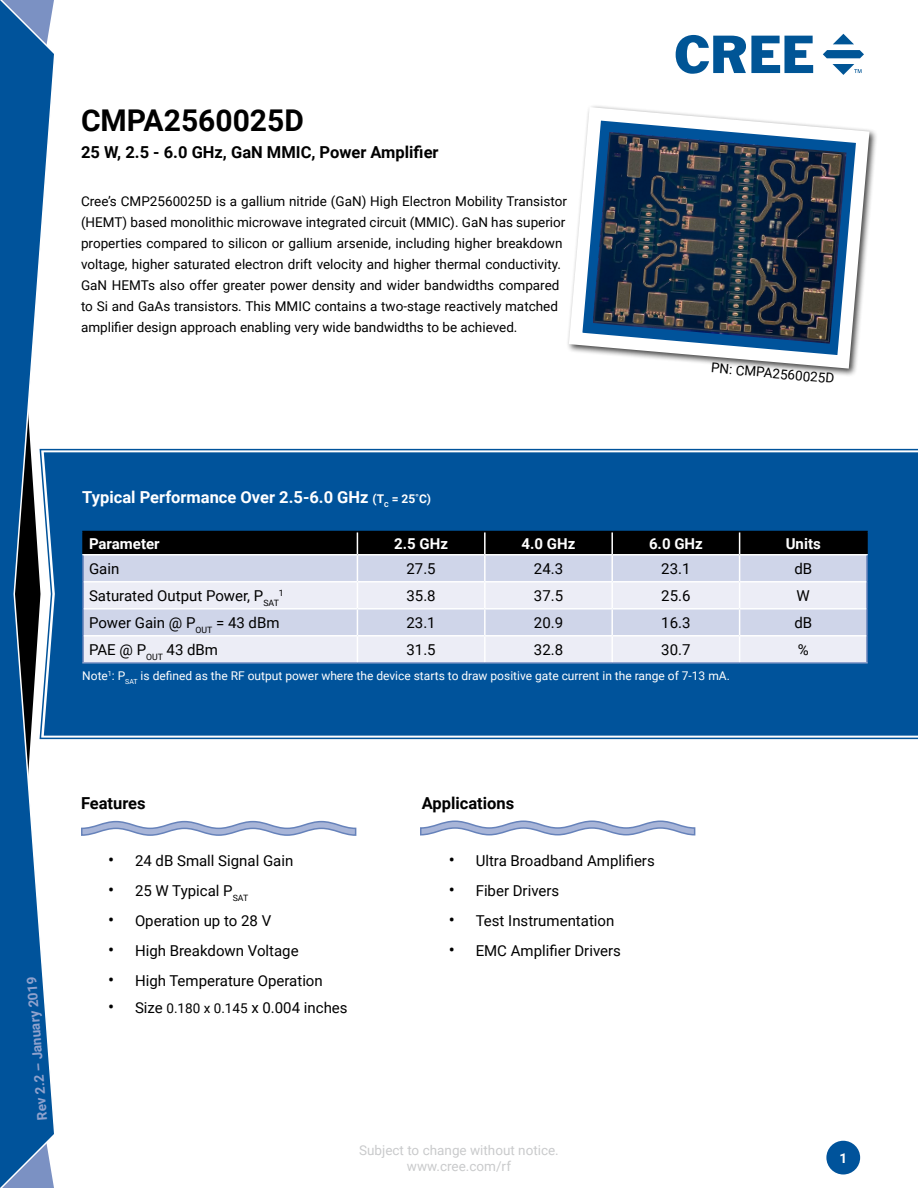
<style>
.page{position:relative;width:918px;height:1188px;background:#fff}
.page>*{position:absolute;margin:0;border:0;box-sizing:border-box;transform-origin:0 0}
.t1{font:700 30px "Roboto";color:#000}
.t2{font:700 16.5px "Roboto";color:#000}
.t3{font:700 16.5px "Roboto";color:#fff}
.t4{font:15px "Roboto";color:#000}
.t5{font:700 15px "Roboto";color:#fff}
.t6{font:13.5px/21px "Roboto";color:#000}
.t7{font:13.5px/16.2px "Roboto";color:#939598;text-align:center}
.t8{font:700 13.5px "Roboto";color:#90a2cd}
.t9{font:700 13.5px "Roboto";color:#fff}
.t10{font:12px "Roboto";color:#fff}
.t11{font:8.7px "Roboto";color:#000}
.s1{font-size:12px}
.s2{font-size:18px}
.s3{font-size:13.5px}
</style>
<div class="page">
<div style="left:826px;top:1141px;width:34px;height:33px;background:#00539b;border-radius:50%"></div>
<svg style="left:0;top:0;width:54px;height:1188px"></svg>
<svg style="left:39px;top:448px;width:879px;height:292px"></svg>
<div style="left:44px;top:452px;width:874px;height:284px;background:#00539b"></div>
<svg style="left:676px;top:35px;width:137px;height:39px"></svg>
<svg style="left:833px;top:34px;width:21px;height:10px"></svg>
<svg style="left:823px;top:50px;width:41px;height:8px"></svg>
<svg style="left:832px;top:64px;width:30px;height:10px"></svg>
<svg style="left:568px;top:106px;width:308px;height:269px"></svg>
<hr style="left:82px;top:554px;width:275px;height:2px;background:#fff">
<hr style="left:740px;top:554px;width:128px;height:2px;background:#fff">
<svg style="left:83px;top:532px;width:784px;height:130px;background:#b7b9c5"></svg>
<hr style="left:82px;top:531px;width:275px;height:1px;background:#000">
<hr style="left:82px;top:532px;width:2px;height:22px;background:#000">
<hr style="left:357px;top:531px;width:128px;height:1px;background:#000">
<hr style="left:485px;top:531px;width:127px;height:1px;background:#000">
<hr style="left:612px;top:531px;width:128px;height:1px;background:#000">
<hr style="left:740px;top:531px;width:128px;height:1px;background:#000">
<hr style="left:866px;top:532px;width:2px;height:22px;background:#000">
<hr style="left:82px;top:662px;width:275px;height:2px;background:#90a2cd">
<hr style="left:357px;top:662px;width:128px;height:2px;background:#90a2cd">
<hr style="left:485px;top:662px;width:127px;height:2px;background:#90a2cd">
<hr style="left:612px;top:662px;width:128px;height:2px;background:#90a2cd">
<hr style="left:740px;top:662px;width:128px;height:2px;background:#90a2cd">
<hr style="left:82px;top:556px;width:2px;height:26px;background:#6682ba">
<hr style="left:866px;top:556px;width:2px;height:26px;background:#6682ba">
<hr style="left:82px;top:582px;width:2px;height:27px;background:#6682ba">
<hr style="left:866px;top:582px;width:2px;height:27px;background:#6682ba">
<hr style="left:82px;top:609px;width:2px;height:27px;background:#6682ba">
<hr style="left:866px;top:609px;width:2px;height:27px;background:#6682ba">
<hr style="left:82px;top:636px;width:2px;height:26px;background:#6682ba">
<hr style="left:866px;top:636px;width:2px;height:26px;background:#6682ba">
<hr style="left:84px;top:581px;width:273px;height:2px;background:#fff">
<hr style="left:357px;top:581px;width:128px;height:2px;background:#fff">
<hr style="left:485px;top:581px;width:127px;height:2px;background:#fff">
<hr style="left:612px;top:581px;width:128px;height:2px;background:#fff">
<hr style="left:740px;top:581px;width:126px;height:2px;background:#fff">
<hr style="left:84px;top:608px;width:273px;height:2px;background:#fff">
<hr style="left:357px;top:608px;width:128px;height:2px;background:#fff">
<hr style="left:485px;top:608px;width:127px;height:2px;background:#fff">
<hr style="left:612px;top:608px;width:128px;height:2px;background:#fff">
<hr style="left:740px;top:608px;width:126px;height:2px;background:#fff">
<hr style="left:84px;top:635px;width:273px;height:2px;background:#fff">
<hr style="left:357px;top:635px;width:128px;height:2px;background:#fff">
<hr style="left:485px;top:635px;width:127px;height:2px;background:#fff">
<hr style="left:612px;top:635px;width:128px;height:2px;background:#fff">
<hr style="left:740px;top:635px;width:126px;height:2px;background:#fff">
<svg style="left:81px;top:820px;width:276px;height:16px"></svg>
<svg style="left:420px;top:820px;width:276px;height:16px"></svg>
<h1 class="t1" style="left:81px;top:99px;width:224px">CMPA2560025D</h1>
<p class="t2" style="left:81px;top:140px;width:359px">25 W, 2.5 - 6.0 GHz, GaN MMIC, Power Amplifier</p>
<p class="t6" style="left:81px;top:190px;width:487px">Cree’s CMP2560025D is a gallium nitride (GaN) High Electron Mobility Transistor (HEMT) based monolithic microwave integrated circuit (MMIC). GaN has superior properties compared to silicon or gallium arsenide, including higher breakdown voltage, higher saturated electron drift velocity and higher thermal conductivity.<br>GaN HEMTs also offer greater power density and wider bandwidths compared to Si and GaAs transistors. This MMIC contains a two-stage reactively matched amplifier design approach enabling very wide bandwidths to be achieved.</p>
<p class="t6" style="left:712px;top:357px;width:125px;rotate:5deg">PN: CMPA2560025D</p>
<p class="t3" style="left:82px;top:485px;width:350px">Typical Performance Over 2.5-6.0 GHz <span class="s1">(T</span><sub>C</sub> <span class="s1">= 25˚C)</span></p>
<p class="t5" style="left:89px;top:533px;width:72px">Parameter</p>
<p class="t5" style="left:394px;top:533px;width:55px">2.5 GHz</p>
<p class="t5" style="left:522px;top:533px;width:55px">4.0 GHz</p>
<p class="t5" style="left:649px;top:533px;width:55px">6.0 GHz</p>
<p class="t5" style="left:786px;top:533px;width:37px">Units</p>
<p class="t4" style="left:89px;top:558px;width:32px">Gain</p>
<p class="t4" style="left:407px;top:558px;width:31px">27.5</p>
<p class="t4" style="left:534px;top:558px;width:31px">24.3</p>
<p class="t4" style="left:661px;top:558px;width:31px">23.1</p>
<p class="t4" style="left:794px;top:558px;width:19px">dB</p>
<p class="t4" style="left:89px;top:585px;width:191px">Saturated Output Power, P<sub>SAT</sub></p>
<p class="t11" style="left:279px;top:587px;width:6px">1</p>
<p class="t4" style="left:407px;top:585px;width:31px">35.8</p>
<p class="t4" style="left:534px;top:585px;width:31px">37.5</p>
<p class="t4" style="left:661px;top:585px;width:31px">25.6</p>
<p class="t4" style="left:797px;top:585px;width:15px">W</p>
<p class="t4" style="left:89px;top:612px;width:192px">Power Gain @ P<sub>OUT</sub> = 43 dBm</p>
<p class="t4" style="left:407px;top:612px;width:31px">23.1</p>
<p class="t4" style="left:534px;top:612px;width:31px">20.9</p>
<p class="t4" style="left:661px;top:612px;width:31px">16.3</p>
<p class="t4" style="left:794px;top:612px;width:19px">dB</p>
<p class="t4" style="left:89px;top:639px;width:131px">PAE @ P<sub>OUT</sub> 43 dBm</p>
<p class="t4" style="left:407px;top:639px;width:31px">31.5</p>
<p class="t4" style="left:534px;top:639px;width:31px">32.8</p>
<p class="t4" style="left:661px;top:639px;width:31px">30.7</p>
<p class="t4" style="left:798px;top:639px;width:12px">%</p>
<p class="t10" style="left:82px;top:667px;width:649px">Note<sup>1</sup>: P<sub>SAT</sub> is defined as the RF output power where the device starts to draw positive gate current in the range of 7-13 mA.</p>
<p class="t8" style="left:32px;top:1121px;width:145px;rotate:-94deg">Rev 2.2 – January 2019</p>
<p class="t2" style="left:81px;top:791px;width:66px">Features</p>
<p class="t4" style="left:108px;top:850px;width:187px"><span class="s2">•</span> 24 dB Small Signal Gain</p>
<p class="t4" style="left:108px;top:880px;width:142px"><span class="s2">•</span> 25 W Typical P<sub>SAT</sub></p>
<p class="t4" style="left:108px;top:910px;width:165px"><span class="s2">•</span> Operation up to 28 V</p>
<p class="t4" style="left:108px;top:940px;width:192px"><span class="s2">•</span> High Breakdown Voltage</p>
<p class="t4" style="left:108px;top:970px;width:216px"><span class="s2">•</span> High Temperature Operation</p>
<p class="t4" style="left:108px;top:997px;width:241px"><span class="s2">•</span> Size <span class="s3">0.180 x 0.145</span> x 0.004 inches</p>
<p class="t2" style="left:422px;top:791px;width:94px">Applications</p>
<p class="t4" style="left:449px;top:850px;width:208px"><span class="s2">•</span> Ultra Broadband Amplifiers</p>
<p class="t4" style="left:449px;top:880px;width:112px"><span class="s2">•</span> Fiber Drivers</p>
<p class="t4" style="left:449px;top:910px;width:167px"><span class="s2">•</span> Test Instrumentation</p>
<p class="t4" style="left:449px;top:940px;width:174px"><span class="s2">•</span> EMC Amplifier Drivers</p>
<p class="t7" style="left:359px;top:1141px;width:201px">Subject to change without notice. www.cree.com/rf</p>
<p class="t9" style="left:839px;top:1148px;width:9px">1</p>
</div>
